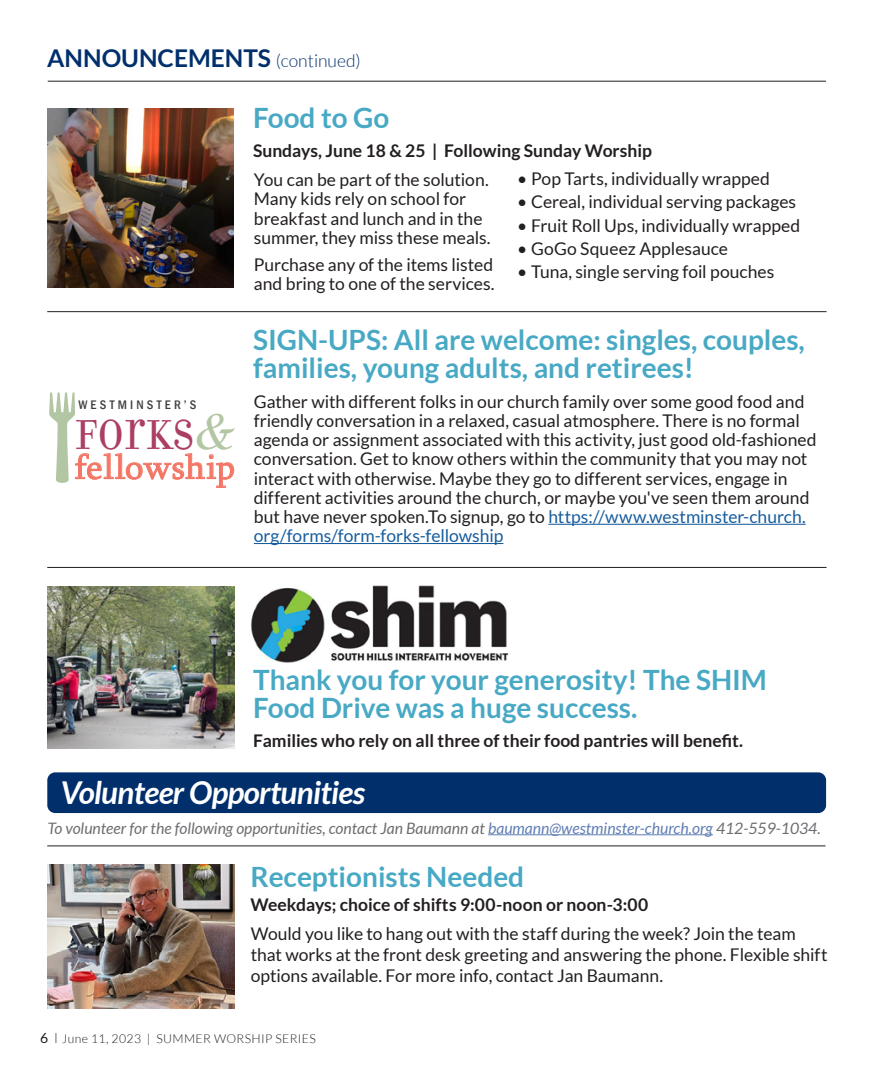
<style>
.page{position:relative;width:882px;height:1071px;background:#fff}
.page>*{position:absolute;margin:0;border:0;box-sizing:border-box;transform-origin:0 0}
.t1{font:45.15px "Filosofia Unicase";letter-spacing:.015em;color:#ac3e62;scale:.88 1}
.t2{font:35.35px "Sylfaen";letter-spacing:.01em;color:#f37665}
.t3{font:italic 700 31.5px "Lato";letter-spacing:-.02em;color:#fff}
.t4{font:700 28px/28px "Lato";color:#48a9c5}
.t5{font:700 24.5px "Lato";color:#002f6c}
.t6{font:17.5px/19.2px "Lato";color:#231f20}
.t7{font:700 17.5px "Lato";color:#231f20}
.t8{font:italic 15.75px "Lato";color:#6c6d70}
.t9{font:500 condensed 12.78px "Franklin Gothic";letter-spacing:.25em;color:#3e3e3f}
.t10{font:300 12.25px "Lato";letter-spacing:.03em;color:#231f20}
.s1{font-weight:300;font-size:17.5px}
.s2{font-family:"Lucida Calligraphy";font-style:italic;font-size:48.12px;color:#b3c6a3}
.s3{color:#175d9e}
.s4{color:#607eb4}
.s5{font-weight:400;font-size:14px}
.s6{font-family:"Filosofia Unicase";font-weight:400;font-size:14px}
</style>
<div class="page">
<hr style="left:47px;top:567px;width:780px;height:1px;background:#231f20">
<hr style="left:47px;top:311px;width:780px;height:1px;background:#231f20">
<hr style="left:488px;top:834px;width:225px;height:1px;background:#607eb4">
<hr style="left:47px;top:845px;width:779px;height:1px;background:#231f20">
<div style="left:47px;top:772px;width:779px;height:41px;background:#002f6c;border-radius:8px"></div>
<img style="left:47px;top:864px;width:187px;height:145px">
<hr style="left:48px;top:81px;width:778px;height:1px;background:#231f20">
<img style="left:47px;top:108px;width:187px;height:179px">
<hr style="left:548px;top:524px;width:258px;height:1px;background:#175d9e">
<hr style="left:254px;top:543px;width:249px;height:1px;background:#175d9e">
<svg style="left:49px;top:392px;width:185px;height:96px"></svg>
<img style="left:251px;top:585px;width:258px;height:78px">
<img style="left:47px;top:587px;width:188px;height:161px">
<p class="t5" style="left:47px;top:44px;width:315px">ANNOUNCEMENTS <span class="s1">(continued)</span></p>
<p class="t4" style="left:253px;top:104px;width:138px">Food to Go</p>
<p class="t7" style="left:253px;top:141px;width:400px">Sundays, June 18 &amp; 25 | Following Sunday Worship</p>
<p class="t6" style="left:254px;top:170px;width:238px">You can be part of the solution.<br>Many kids rely on school for breakfast and lunch and in the summer, they miss these meals.</p>
<p class="t6" style="left:254px;top:255px;width:242px">Purchase any of the items listed and bring to one of the services.</p>
<p class="t6" style="left:517px;top:169px;width:254px">• Pop Tarts, individually wrapped</p>
<p class="t6" style="left:517px;top:192px;width:281px">• Cereal, individual serving packages</p>
<p class="t6" style="left:517px;top:215px;width:285px">• Fruit Roll Ups, individually wrapped</p>
<p class="t6" style="left:517px;top:238px;width:213px">• GoGo Squeez Applesauce</p>
<p class="t6" style="left:517px;top:261px;width:259px">• Tuna, single serving foil pouches</p>
<p class="t9" style="left:78px;top:396px;width:120px">WESTMINSTER’S</p>
<p class="t1" style="left:75px;top:408px;width:180px">FORKS<span class="s2">&amp;</span></p>
<p class="t2" style="left:75px;top:443px;width:162px">fellowship</p>
<p class="t4" style="left:253px;top:325px;width:553px">SIGN-UPS: All are welcome: singles, couples, families, young adults, and retirees!</p>
<p class="t6" style="left:254px;top:391px;width:564px">Gather with different folks in our church family over some good food and friendly conversation in a relaxed, casual atmosphere. There is no formal agenda or assignment associated with this activity, just good old-fashioned conversation. Get to know others within the community that you may not interact with otherwise. Maybe they go to different services, engage in different activities around the church, or maybe you've seen them around but have never spoken.To signup, go to <span class="s3">https://www.westminster-church. org/forms/form-forks-fellowship</span></p>
<p class="t4" style="left:253px;top:666px;width:516px">Thank you for your generosity! The SHIM<br>Food Drive was a huge success.</p>
<p class="t7" style="left:253px;top:730px;width:491px">Families who rely on all three of their food pantries will benefit.</p>
<p class="t3" style="left:61px;top:774px;width:306px">Volunteer Opportunities</p>
<p class="t8" style="left:48px;top:819px;width:775px">To volunteer for the following opportunities, contact Jan Baumann at <span class="s4">baumann@westminster-church.org</span> 412-559-1034.</p>
<p class="t4" style="left:250px;top:862px;width:275px">Receptionists Needed</p>
<p class="t7" style="left:250px;top:895px;width:400px">Weekdays; choice of shifts 9:00-noon or noon-3:00</p>
<p class="t6" style="left:251px;top:923px;width:578px;line-height:21px">Would you like to hang out with the staff during the week? Join the team that works at the front desk greeting and answering the phone. Flexible shift options available. For more info, contact Jan Baumann.</p>
<p class="t10" style="left:40px;top:1032px;width:277px"><span class="s5">6</span> <span class="s6">|</span> June 11, 2023 | SUMMER WORSHIP SERIES</p>
</div>
